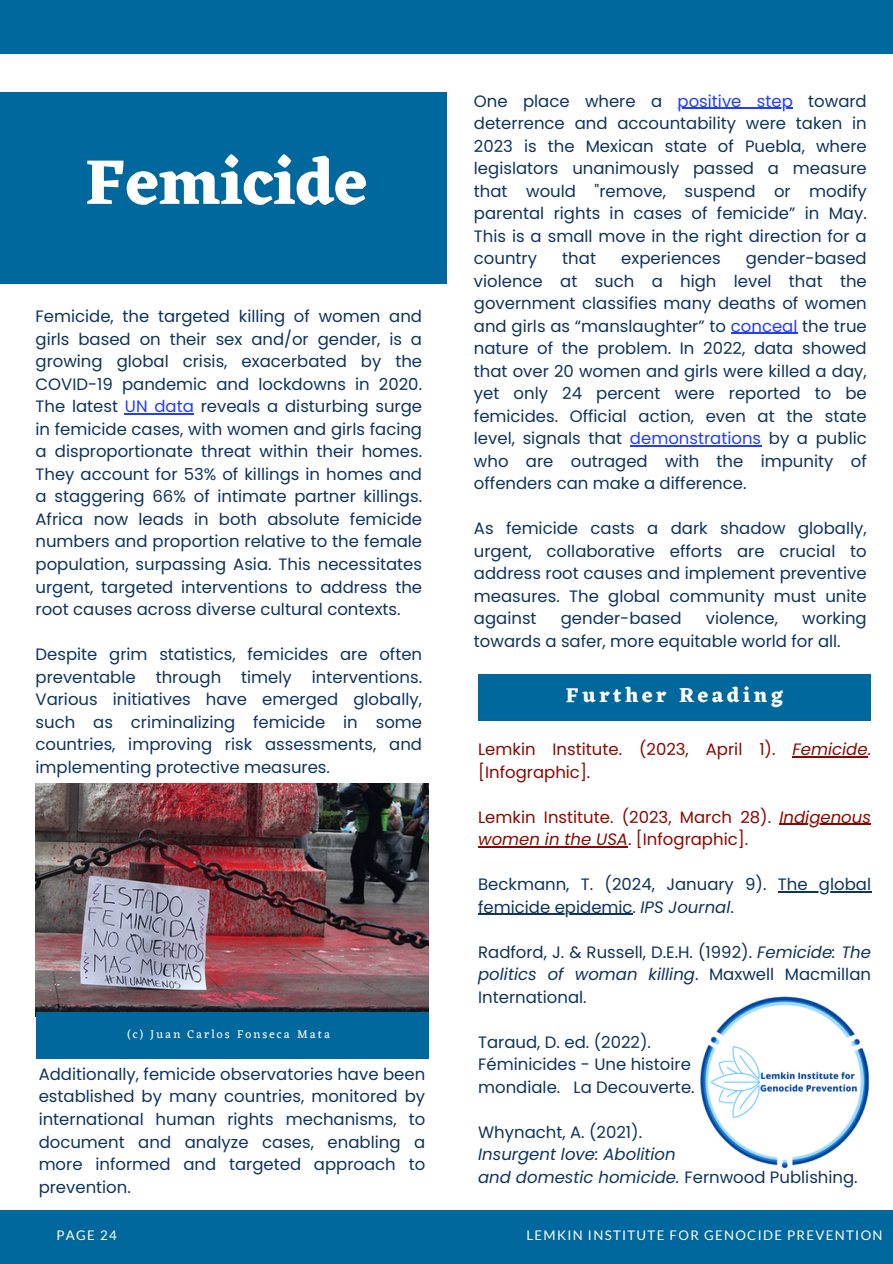
<style>
.page{position:relative;width:893px;height:1264px;background:#fff}
.page>*{position:absolute;margin:0;border:0;box-sizing:border-box;transform-origin:0 0}
.t1{font:700 65.25px "Eczar";color:#fff}
.t2{font:700 20.85px "Eczar";letter-spacing:.17em;color:#fff}
.t3{font:16.5px/22.5px "Poppins";color:#0e335d;text-align:justify}
.t4{font:16.5px/22.5px "Poppins";color:#890800}
.t5{font:italic 16.5px/22.5px "Poppins";color:#0e335d}
.t6{font:13.2px "Lato";letter-spacing:.1em;color:#fff}
.t7{font:11.85px "Eczar";letter-spacing:.17em;color:#fff}
.s1{color:#233dff}
.s2{font-style:italic}
.s3{font-style:normal}
</style>
<div class="page">
<div style="left:0;top:0;width:892px;height:53px;background:#00689d"></div>
<div style="left:0;top:93px;width:446px;height:190px;background:#00689d"></div>
<img style="left:36px;top:783px;width:392px;height:228px">
<hr style="left:792px;top:756px;width:75px;height:1px;background:#890800">
<hr style="left:779px;top:823px;width:92px;height:2px;background:#890800">
<hr style="left:478px;top:846px;width:150px;height:1px;background:#890800">
<hr style="left:777px;top:891px;width:94px;height:1px;background:#0e335d">
<hr style="left:478px;top:913px;width:154px;height:2px;background:#0e335d">
<div style="left:0;top:1210px;width:892px;height:53px;background:#00689d"></div>
<img style="left:700px;top:996px;width:171px;height:173px">
<div style="left:36px;top:1011px;width:392px;height:47px;background:#00689d"></div>
<hr style="left:125px;top:413px;width:69px;height:1px;background:#233dff">
<hr style="left:677px;top:108px;width:115px;height:1px;background:#233dff">
<hr style="left:730px;top:333px;width:67px;height:1px;background:#233dff">
<hr style="left:630px;top:445px;width:131px;height:1px;background:#233dff">
<div style="left:478px;top:674px;width:393px;height:47px;background:#00689d"></div>
<p class="t3" style="left:474px;top:90px;width:394px">One place where a <span class="s1">positive step</span> toward deterrence and accountability were taken in 2023 is the Mexican state of Puebla, where legislators unanimously passed a measure that would "remove, suspend or modify parental rights in cases of femicide” in May.<br>This is a small move in the right direction for a country</p>
<h1 class="t1" style="left:85px;top:143px;width:283px">Femicide</h1>
<p class="t3" style="left:562px;top:247px;width:35px">that</p>
<p class="t3" style="left:621px;top:247px;width:101px">experiences</p>
<p class="t3" style="left:474px;top:247px;width:394px;text-indent:272px">gender-based violence at such a high level that the government classifies many deaths of women and girls as “manslaughter” to <span class="s1">conceal</span> the true nature of the problem. In 2022, data showed that over 20 women and girls were killed a day, yet only 24 percent were reported to be femicides. Official action, even at the state level, signals that <span class="s1">demonstrations</span> by a public who are outraged with the impunity of offenders can make a difference.</p>
<p class="t3" style="left:474px;top:517px;width:394px">As femicide casts a dark shadow globally, urgent, collaborative efforts are crucial to address root causes and implement preventive measures. The global community must unite against</p>
<p class="t3" style="left:36px;top:305px;width:388px">Femicide, the targeted killing of women and girls based on their sex and/or gender, is a growing global crisis, exacerbated by the COVID-19 pandemic and lockdowns in 2020.<br>The latest <span class="s1">UN data</span> reveals a disturbing surge in femicide cases, with women and girls facing a disproportionate threat within their homes.<br>They account for 53% of killings in homes and a staggering 66% of intimate partner killings.<br>Africa now leads in both absolute femicide numbers and proportion relative to the female population, surpassing Asia. This necessitates urgent, targeted interventions to address the root causes across diverse cultural contexts.</p>
<p class="t3" style="left:36px;top:643px;width:388px">Despite grim statistics, femicides are often preventable through timely interventions.<br>Various initiatives have emerged globally, such as criminalizing femicide in some countries, improving risk assessments, and implementing protective measures.</p>
<p class="t3" style="left:474px;top:607px;width:394px;text-indent:328px">working towards a safer, more equitable world for all.</p>
<p class="t3" style="left:560px;top:607px;width:122px">gender-based</p>
<p class="t3" style="left:705px;top:607px;width:74px">violence,</p>
<p class="t2" style="left:566px;top:683px;width:219px">Further Reading</p>
<p class="t4" style="left:478px;top:738px;width:394px">Lemkin Institute. (2023, April 1). <span class="s2">Femicide</span>. [Infographic].</p>
<p class="t4" style="left:478px;top:805px;width:394px">Lemkin Institute. (2023, March 28). <span class="s2">Indigenous women in the USA</span>. [Infographic].</p>
<p class="t3" style="left:478px;top:873px;width:394px">Beckmann, T. (2024, January 9). The global femicide epidemic. <span class="s2">IPS Journal</span>.</p>
<p class="t3" style="left:478px;top:940px;width:394px">Radford, J. &amp; Russell, D.E.H. (1992). <span class="s2">Femicide: The politics of woman killing</span>. Maxwell Macmillan International.</p>
<p class="t3" style="left:478px;top:1030px;width:218px;text-align:left">Taraud, D. ed. (2022).<br>Féminicides - Une histoire mondiale. La Decouverte.</p>
<p class="t3" style="left:478px;top:1120px;width:165px">Whynacht, A. (2021).</p>
<p class="t5" style="left:478px;top:1143px;width:381px">Insurgent love: Abolition<br>and domestic homicide. <span class="s3">Fernwood Publishing.</span></p>
<p class="t7" style="left:128px;top:1027px;width:204px">(c) Juan Carlos Fonseca Mata</p>
<p class="t3" style="left:39px;top:1062px;width:388px">Additionally, femicide observatories have been established by many countries, monitored by international human rights mechanisms, to document and analyze cases, enabling a more informed and targeted approach to prevention.</p>
<p class="t6" style="left:57px;top:1226px;width:62px">PAGE 24</p>
<p class="t6" style="left:526px;top:1226px;width:357px">LEMKIN INSTITUTE FOR GENOCIDE PREVENTION</p>
</div>
